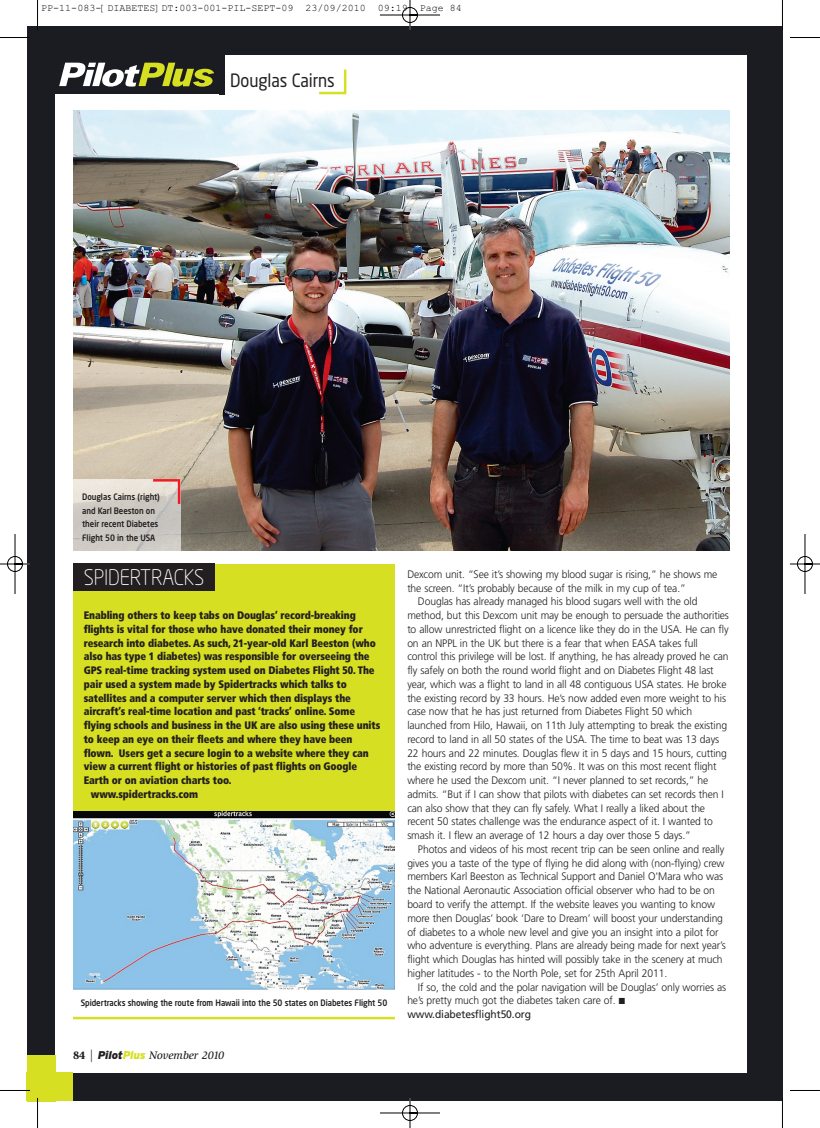
<style>
.page{position:relative;width:820px;height:1128px;background:#fff}
.page>*{position:absolute;margin:0;border:0;box-sizing:border-box;transform-origin:0 0}
.t1{font:300 21.25px "Neo Sans";letter-spacing:-.005em;color:#fff;scale:.9 1}
.t2{font:18.12px "Neo Sans";letter-spacing:-.005em;color:#231f20;scale:.9 1}
.t3{font:italic 500 11.25px "Slimbach";color:#231f20}
.t4{font:300 10.88px "Frutiger";letter-spacing:-.01em;color:#231f20;scale:.95 1}
.t5{font:900 condensed 10.88px "Frutiger";letter-spacing:-.01em;color:#231f20;scale:.95 1}
.t6{font:10.88px "Frutiger";letter-spacing:-.01em;color:#231f20;scale:.95 1}
.t7{font:10px "Courier New";color:#000}
.t8{font:500 8.75px/13.8px "Neo Sans";letter-spacing:-.005em;color:#231f20;scale:.9 1}
.s1{font-weight:900;font-style:normal}
.s2{font-weight:400;font-style:normal;font-size:12.5px}
.s3{font-family:"Interstate";font-weight:900}
.s4{font-family:"Interstate";font-weight:900;color:#d6df21}
</style>
<div class="page">
<img style="left:0;top:0;width:819px;height:1127px">
<p class="t7" style="left:41px;top:2px;width:422px">PP-11-083-[DIABETES]DT:003-001-PIL-SEPT-09 23/09/2010 09:19 Page 84</p>
<h2 class="t2" style="left:230px;top:73px;width:118px">Douglas Cairns</h2>
<p class="t8" style="left:82px;top:490px;width:88px">Douglas Cairns (right) and Karl Beeston on their recent Diabetes<br>Flight 50 in the USA</p>
<h1 class="t1" style="left:84px;top:569px;width:135px">SPIDERTRACKS</h1>
<p class="t4" style="left:407px;top:569px;width:328px">Dexcom unit. “See it’s showing my blood sugar is rising,” he shows me</p>
<p class="t4" style="left:407px;top:583px;width:294px">the screen. “It’s probably because of the milk in my cup of tea.”</p>
<p class="t4" style="left:418px;top:597px;width:295px">Douglas has already managed his blood sugars well with the old</p>
<p class="t4" style="left:407px;top:611px;width:340px">method, but this Dexcom unit may be enough to persuade the authorities</p>
<p class="t4" style="left:407px;top:624px;width:339px">to allow unrestricted flight on a licence like they do in the USA. He can fly</p>
<p class="t4" style="left:407px;top:638px;width:307px">on an NPPL in the UK but there is a fear that when EASA takes full</p>
<p class="t4" style="left:407px;top:652px;width:339px">control this privilege will be lost. If anything, he has already proved he can</p>
<p class="t4" style="left:407px;top:666px;width:324px">fly safely on both the round world flight and on Diabetes Flight 48 last</p>
<p class="t4" style="left:407px;top:679px;width:337px">year, which was a flight to land in all 48 contiguous USA states. He broke</p>
<p class="t4" style="left:407px;top:693px;width:337px">the existing record by 33 hours. He’s now added even more weight to his</p>
<p class="t4" style="left:407px;top:707px;width:301px">case now that he has just returned from Diabetes Flight 50 which</p>
<p class="t4" style="left:407px;top:721px;width:338px">launched from Hilo, Hawaii, on 11th July attempting to break the existing</p>
<p class="t4" style="left:407px;top:734px;width:329px">record to land in all 50 states of the USA. The time to beat was 13 days</p>
<p class="t4" style="left:407px;top:748px;width:338px">22 hours and 22 minutes. Douglas flew it in 5 days and 15 hours, cutting</p>
<p class="t4" style="left:407px;top:762px;width:327px">the existing record by more than 50%. It was on this most recent flight</p>
<p class="t4" style="left:407px;top:776px;width:318px">where he used the Dexcom unit. “I never planned to set records,” he</p>
<p class="t4" style="left:407px;top:789px;width:334px">admits. “But if I can show that pilots with diabetes can set records then I</p>
<p class="t4" style="left:407px;top:803px;width:315px">can also show that they can fly safely. What I really a liked about the</p>
<p class="t4" style="left:407px;top:817px;width:323px">recent 50 states challenge was the endurance aspect of it. I wanted to</p>
<p class="t4" style="left:407px;top:831px;width:300px">smash it. I flew an average of 12 hours a day over those 5 days.”</p>
<p class="t4" style="left:418px;top:844px;width:324px">Photos and videos of his most recent trip can be seen online and really</p>
<p class="t4" style="left:407px;top:858px;width:335px">gives you a taste of the type of flying he did along with (non-flying) crew</p>
<p class="t4" style="left:407px;top:872px;width:334px">members Karl Beeston as Technical Support and Daniel O'Mara who was</p>
<p class="t4" style="left:407px;top:886px;width:325px">the National Aeronautic Association official observer who had to be on</p>
<p class="t4" style="left:407px;top:899px;width:325px">board to verify the attempt. If the website leaves you wanting to know</p>
<p class="t4" style="left:407px;top:913px;width:333px">more then Douglas’ book ‘Dare to Dream’ will boost your understanding</p>
<p class="t4" style="left:407px;top:927px;width:329px">of diabetes to a whole new level and give you an insight into a pilot for</p>
<p class="t4" style="left:407px;top:941px;width:336px">who adventure is everything. Plans are already being made for next year’s</p>
<p class="t4" style="left:407px;top:954px;width:333px">flight which Douglas has hinted will possibly take in the scenery at much</p>
<p class="t4" style="left:407px;top:968px;width:275px">higher latitudes - to the North Pole, set for 25th April 2011.</p>
<p class="t4" style="left:418px;top:982px;width:326px">If so, the cold and the polar navigation will be Douglas’ only worries as</p>
<p class="t4" style="left:407px;top:996px;width:230px">he’s pretty much got the diabetes taken care of. ■</p>
<p class="t6" style="left:407px;top:1009px;width:132px">www.diabetesflight50.org</p>
<p class="t5" style="left:84px;top:611px;width:288px">Enabling others to keep tabs on Douglas’ record-breaking</p>
<p class="t5" style="left:84px;top:624px;width:295px">flights is vital for those who have donated their money for</p>
<p class="t5" style="left:84px;top:638px;width:309px">research into diabetes. As such, 21-year-old Karl Beeston (who</p>
<p class="t5" style="left:84px;top:652px;width:302px">also has type 1 diabetes) was responsible for overseeing the</p>
<p class="t5" style="left:84px;top:666px;width:307px">GPS real-time tracking system used on Diabetes Flight 50. The</p>
<p class="t5" style="left:84px;top:679px;width:278px">pair used a system made by Spidertracks which talks to</p>
<p class="t5" style="left:84px;top:693px;width:282px">satellites and a computer server which then displays the</p>
<p class="t5" style="left:84px;top:707px;width:287px">aircraft’s real-time location and past ‘tracks’ online. Some</p>
<p class="t5" style="left:84px;top:721px;width:313px">flying schools and business in the UK are also using these units</p>
<p class="t5" style="left:84px;top:734px;width:284px">to keep an eye on their fleets and where they have been</p>
<p class="t5" style="left:84px;top:748px;width:301px">flown. Users get a secure login to a website where they can</p>
<p class="t5" style="left:84px;top:762px;width:289px">view a current flight or histories of past flights on Google</p>
<p class="t5" style="left:84px;top:776px;width:157px">Earth or on aviation charts too.</p>
<p class="t5" style="left:91px;top:789px;width:114px">www.spidertracks.com</p>
<p class="t8" style="left:81px;top:996px;width:342px">Spidertracks showing the route from Hawaii into the 50 states on Diabetes Flight 50</p>
<p class="t3" style="left:73px;top:1051px;width:153px"><span class="s1">84</span> <span class="s2">|</span> <span class="s3">Pilot</span><span class="s4">Plus</span> November 2010</p>
</div>
